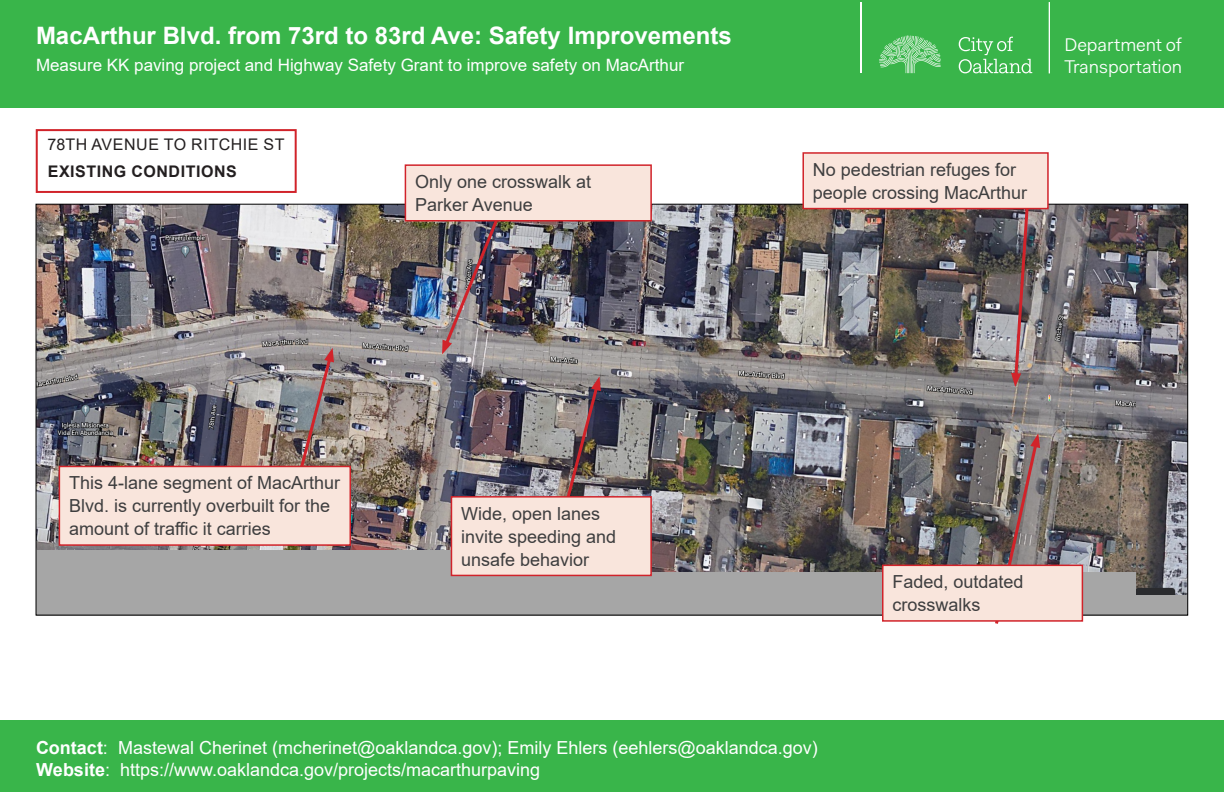
<style>
.page{position:relative;width:1224px;height:792px;background:#fff}
.page>*{position:absolute;margin:0;border:0;box-sizing:border-box;transform-origin:0 0}
.t1{font:700 24px "Arial";color:#fff}
.t2{font:18.5px/22.2px "Fakt Pro Blond";color:#fff}
.Callout_text{font:18px/23px "Arial";color:#3e3e3f}
.t3{font:18px/21.6px "Arial";color:#fff}
.t4{font:17px "Arial";color:#fff}
.Header_2{font:16px "Arial";letter-spacing:.035em;color:#231f20}
.Header_2-2{font:700 16px "Arial";letter-spacing:.035em;color:#231f20}
.s1{font-weight:700}
.s2{font-style:inherit}
</style>
<div class="page">
<div style="left:0;top:0;width:1224px;height:108px;background:#39b54a"></div>
<svg style="left:879px;top:35px;width:62px;height:38px"></svg>
<svg style="left:959px;top:37px;width:73px;height:36px"></svg>
<hr style="left:860px;top:38px;width:1px;height:35px;background:#fff">
<hr style="left:860px;top:2px;width:1px;height:36px;background:#fff">
<hr style="left:1049px;top:2px;width:1px;height:71px;background:#fff">
<div style="left:0;top:720px;width:1224px;height:72px;background:#39b54a"></div>
<div style="left:36px;top:204px;width:1152px;height:411px;background:#a6a6a6"></div>
<img style="left:38px;top:206px;width:540px;height:344px">
<img style="left:578px;top:206px;width:608px;height:366px">
<img style="left:1137px;top:216px;width:49px;height:378px">
<div style="left:36px;top:129px;width:261px;height:64px;background:#fff;border:2px solid #d1232a"></div>
<img style="left:441px;top:222px;width:63px;height:132px">
<img style="left:1011px;top:209px;width:21px;height:178px">
<div style="left:803px;top:153px;width:245px;height:56px;background:#f9e5dc"></div>
<div style="left:802px;top:152px;width:247px;height:57px;border:2px solid #d1232a"></div>
<img style="left:292px;top:348px;width:42px;height:118px">
<img style="left:559px;top:376px;width:42px;height:120px">
<div style="left:59px;top:466px;width:291px;height:79px;background:#f9e5dc"></div>
<div style="left:59px;top:466px;width:292px;height:80px;border:2px solid #d1232a"></div>
<div style="left:451px;top:497px;width:200px;height:78px;background:#f9e5dc"></div>
<div style="left:451px;top:496px;width:201px;height:80px;border:2px solid #d1232a"></div>
<div style="left:405px;top:165px;width:246px;height:56px;background:#f9e5dc"></div>
<div style="left:405px;top:164px;width:247px;height:58px;border:2px solid #d1232a"></div>
<img style="left:993px;top:433px;width:47px;height:191px">
<div style="left:883px;top:565px;width:199px;height:56px;background:#f9e5dc"></div>
<div style="left:882px;top:565px;width:201px;height:57px;border:2px solid #d1232a"></div>
<h1 class="t1" style="left:36px;top:19px;width:697px">MacArthur Blvd. from 73rd to 83rd Ave: Safety Improvements</h1>
<p class="t4" style="left:36px;top:53px;width:650px">Measure KK paving project and Highway Safety Grant to improve safety on MacArthur</p>
<p class="Header_2" style="left:48px;top:134px;width:239px">78TH AVENUE TO RITCHIE ST</p>
<p class="Header_2-2" style="left:48px;top:160px;width:191px">EXISTING CONDITIONS</p>
<p class="Callout_text" style="left:813px;top:158px;width:216px">No pedestrian refuges for people crossing MacArthur</p>
<p class="Callout_text" style="left:415px;top:170px;width:178px">Only one crosswalk at<br>Parker Avenue</p>
<p class="t2" style="left:1065px;top:34px;width:119px">Department of<br>Transportation</p>
<p class="Callout_text" style="left:69px;top:471px;width:273px">This 4-lane segment of MacArthur<br>Blvd. is currently overbuilt for the amount of traffic it carries</p>
<p class="Callout_text" style="left:461px;top:502px;width:157px">Wide, open lanes invite speeding and unsafe behavior</p>
<p class="t3" style="left:36px;top:737px;width:783px"><span class="s1">Contact</span>: <span class="s2">Mastewal Cherinet (mcherinet@oaklandca.gov);</span> Emily Ehlers <span class="s2">(</span>eehlers@oaklandca.gov<span class="s2">)<br></span><span class="s1">Website</span>: https://www.oaklandca.gov/projects/<span class="s2">macarthurpaving</span></p>
<p class="Callout_text" style="left:892px;top:570px;width:133px">Faded, outdated crosswalks</p>
</div>
